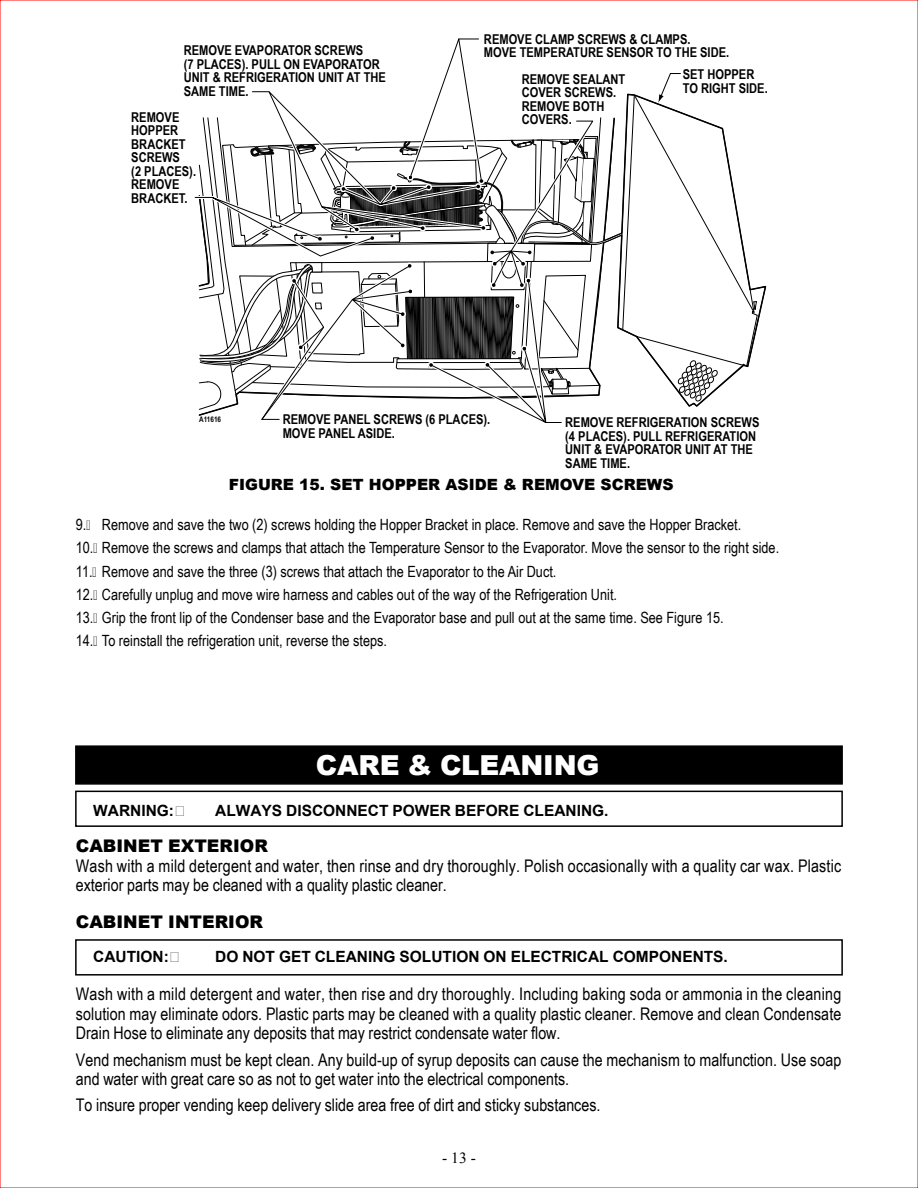
<style>
.page{position:relative;width:918px;height:1188px;background:#fff}
.page>*{position:absolute;margin:0;border:0;box-sizing:border-box;transform-origin:0 0}
.t1{font:900 27.6px "Arial";letter-spacing:-.01em;color:#fff}
.t2{font:17.4px/19.4px "Arial Narrow";color:#000}
.t3{font:900 17.4px "Arial";color:#000}
.t4{font:15.45px "Arial Narrow";color:#000}
.t5{font:700 15.45px "Arial";color:#000}
.t6{font:900 15.45px "Arial";color:#000}
.t7{font:15.45px "Times New Roman";color:#000}
.t8{font:700 13.5px/13.5px "Arial Narrow";color:#000}
.t9{font:700 7.8px "Arial Narrow";color:#000}
</style>
<div class="page">
<div style="left:75px;top:745px;width:768px;height:40px;background:#000;border:2px solid #000"></div>
<div style="left:75px;top:939px;width:768px;height:37px;border:2px solid #000"></div>
<div style="left:75px;top:791px;width:768px;height:36px;border:2px solid #000"></div>
<svg style="left:195px;top:38px;width:571px;height:385px"></svg>
<p class="t8" style="left:184px;top:43px;width:204px">REMOVE EVAPORATOR SCREWS<br>(7 PLACES). PULL ON EVAPORATOR<br>UNIT &amp; REFRIGERATION UNIT AT THE<br>SAME TIME.</p>
<p class="t8" style="left:131px;top:110px;width:66px">REMOVE<br>HOPPER<br>BRACKET<br>SCREWS<br>(2 PLACES).<br>REMOVE<br>BRACKET.</p>
<p class="t8" style="left:484px;top:32px;width:247px">REMOVE CLAMP SCREWS &amp; CLAMPS.<br>MOVE TEMPERATURE SENSOR TO THE SIDE.</p>
<p class="t8" style="left:683px;top:67px;width:86px">SET HOPPER<br>TO RIGHT SIDE.</p>
<p class="t8" style="left:522px;top:72px;width:105px">REMOVE SEALANT<br>COVER SCREWS.<br>REMOVE BOTH<br>COVERS.</p>
<p class="t9" style="left:199px;top:414px;width:23px">A11616</p>
<p class="t8" style="left:283px;top:412px;width:209px">REMOVE PANEL SCREWS (6 PLACES).<br>MOVE PANEL ASIDE.</p>
<p class="t8" style="left:565px;top:415px;width:196px">REMOVE REFRIGERATION SCREWS (4 PLACES). PULL REFRIGERATION<br>UNIT &amp; EVAPORATOR UNIT AT THE<br>SAME TIME.</p>
<p class="t6" style="left:229px;top:473px;width:446px">FIGURE 15. SET HOPPER ASIDE &amp; REMOVE SCREWS</p>
<p class="t4" style="left:76px;top:513px;width:667px">9. Remove and save the two (2) screws holding the Hopper Bracket in place. Remove and save the Hopper Bracket.</p>
<p class="t4" style="left:76px;top:537px;width:705px">10. Remove the screws and clamps that attach the Temperature Sensor to the Evaporator. Move the sensor to the right side.</p>
<p class="t4" style="left:76px;top:560px;width:482px">11. Remove and save the three (3) screws that attach the Evaporator to the Air Duct.</p>
<p class="t4" style="left:76px;top:583px;width:543px">12. Carefully unplug and move wire harness and cables out of the way of the Refrigeration Unit.</p>
<p class="t4" style="left:76px;top:606px;width:649px">13. Grip the front lip of the Condenser base and the Evaporator base and pull out at the same time. See Figure 15.</p>
<p class="t4" style="left:76px;top:630px;width:313px">14. To reinstall the refrigeration unit, reverse the steps.</p>
<h1 class="t1" style="left:316px;top:745px;width:285px">CARE &amp; CLEANING</h1>
<p class="t5" style="left:93px;top:800px;width:82px">WARNING:</p>
<p class="t5" style="left:215px;top:800px;width:395px">ALWAYS DISCONNECT POWER BEFORE CLEANING.</p>
<p class="t3" style="left:76px;top:833px;width:194px">CABINET EXTERIOR</p>
<p class="t2" style="left:76px;top:855px;width:767px">Wash with a mild detergent and water, then rinse and dry thoroughly. Polish occasionally with a quality car wax. Plastic exterior parts may be cleaned with a quality plastic cleaner.</p>
<p class="t3" style="left:76px;top:909px;width:189px">CABINET INTERIOR</p>
<p class="t5" style="left:93px;top:946px;width:77px">CAUTION:</p>
<p class="t5" style="left:215px;top:946px;width:514px">DO NOT GET CLEANING SOLUTION ON ELECTRICAL COMPONENTS.</p>
<p class="t2" style="left:76px;top:984px;width:767px;text-align:justify">Wash with a mild detergent and water, then rise and dry thoroughly. Including baking soda or ammonia in the cleaning solution may eliminate odors. Plastic parts may be cleaned with a quality plastic cleaner. Remove and clean Condensate Drain Hose to eliminate any deposits that may restrict condensate water flow.</p>
<p class="t2" style="left:76px;top:1050px;width:767px">Vend mechanism must be kept clean. Any build-up of syrup deposits can cause the mechanism to malfunction. Use soap and water with great care so as not to get water into the electrical components.</p>
<p class="t2" style="left:76px;top:1094px;width:526px">To insure proper vending keep delivery slide area free of dirt and sticky substances.</p>
<p class="t7" style="left:442px;top:1147px;width:35px">-13-</p>
</div>
